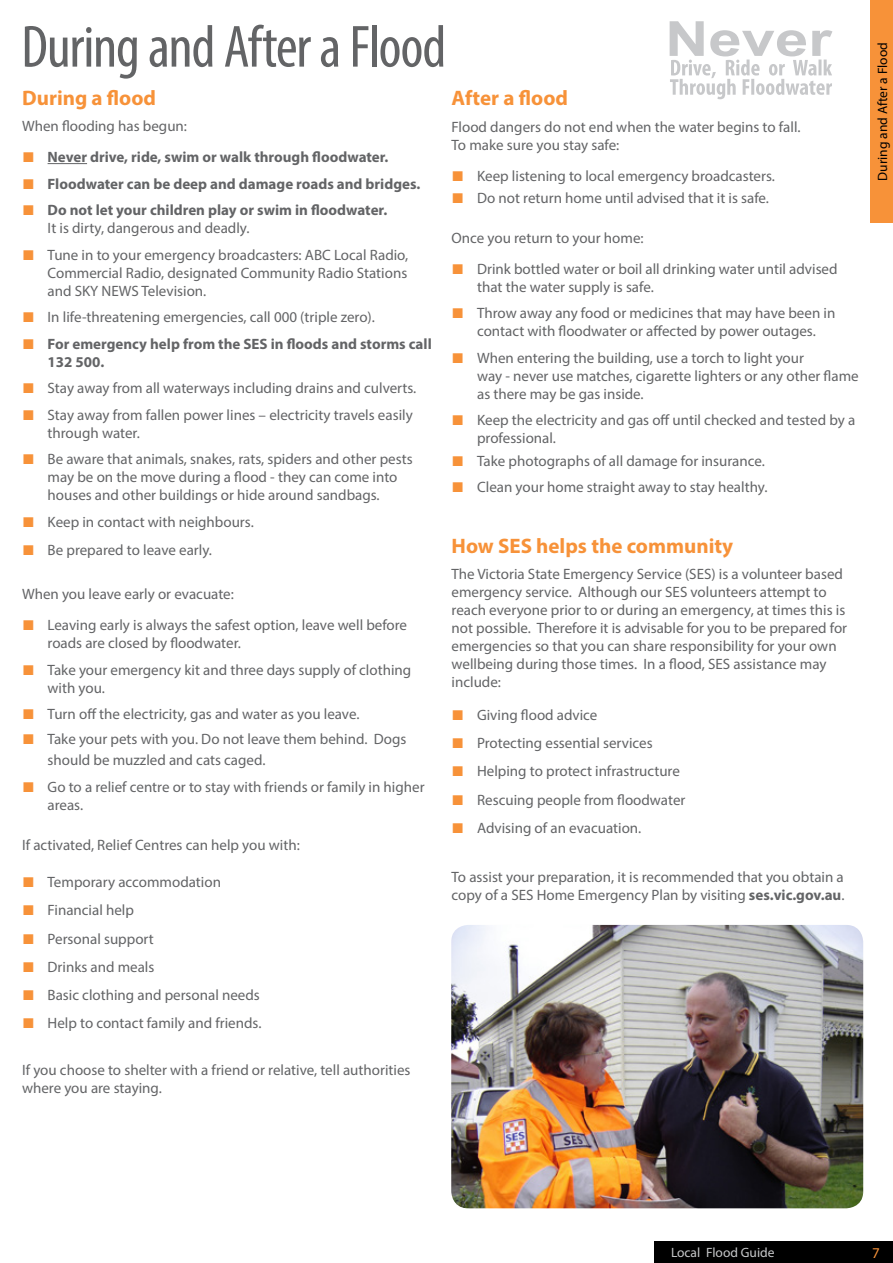
<style>
.page{position:relative;width:893px;height:1263px;background:#fff}
.page>*{position:absolute;margin:0;border:0;box-sizing:border-box;transform-origin:0 0}
.t1{font:condensed 60px "Myriad Pro";letter-spacing:-.025em;color:#636466}
.t2{font:700 21px "Myriad Pro";color:#f79239}
.t3{font:15px/18px "Myriad Pro";color:#636466}
.t4{font:700 15px/18px "Myriad Pro";color:#636466}
.t5{font:15px "Myriad Pro";color:#f79239}
.t6{font:13.5px "Myriad Pro";color:#000}
.t7{font:13.5px "Myriad Pro";color:#c7c8ca}
.s1{font-family:"Arial";font-weight:400;font-size:21px;color:#f79239}
.s2{font-weight:400}
.s3{font-family:"Arial";font-size:21px;color:#f79239}
.s4{font-weight:700}
</style>
<div class="page">
<div style="left:871px;top:0;width:22px;height:223px;background:#f79239"></div>
<div style="left:654px;top:1241px;width:239px;height:22px;background:#000"></div>
<hr style="left:48px;top:163px;width:39px;height:1px;background:#636466">
<img style="left:451px;top:925px;width:412px;height:283px">
<svg style="left:670px;top:21px;width:162px;height:78px"></svg>
<h1 class="t1" style="left:21px;top:11px;width:426px">During and After a Flood</h1>
<h2 class="t2" style="left:22px;top:84px;width:136px">During a flood</h2>
<p class="t3" style="left:22px;top:117px;width:166px">When flooding has begun:</p>
<p class="t4" style="left:22px;top:148px;width:368px"><span class="s1">■</span> Never drive, ride, swim or walk through floodwater.</p>
<p class="t4" style="left:22px;top:174px;width:400px"><span class="s1">■</span> Floodwater can be deep and damage roads and bridges.</p>
<p class="t4" style="left:48px;top:201px;width:341px;text-indent:-26px"><span class="s1">■</span> Do not let your children play or swim in floodwater.<br><span class="s2">It is dirty, dangerous and deadly.</span></p>
<p class="t3" style="left:48px;top:245px;width:362px;text-align:justify;text-indent:-26px"><span class="s3">■</span> Tune in to your emergency broadcasters: ABC Local Radio, Commercial Radio, designated Community Radio Stations and SKY NEWS Television.</p>
<p class="t3" style="left:22px;top:308px;width:354px"><span class="s3">■</span> In life-threatening emergencies, call 000 (triple zero).</p>
<p class="t4" style="left:48px;top:334px;width:386px;text-indent:-26px"><span class="s1">■</span> For emergency help from the SES in floods and storms call<br>132 500.</p>
<p class="t3" style="left:22px;top:379px;width:396px"><span class="s3">■</span> Stay away from all waterways including drains and culverts.</p>
<p class="t3" style="left:48px;top:405px;width:367px;text-indent:-26px"><span class="s3">■</span> Stay away from fallen power lines – electricity travels easily through water.</p>
<p class="t3" style="left:48px;top:450px;width:366px;text-indent:-26px"><span class="s3">■</span> Be aware that animals, snakes, rats, spiders and other pests may be on the move during a flood - they can come into houses and other buildings or hide around sandbags.</p>
<p class="t3" style="left:22px;top:512px;width:233px"><span class="s3">■</span> Keep in contact with neighbours.</p>
<p class="t3" style="left:22px;top:541px;width:191px"><span class="s3">■</span> Be prepared to leave early.</p>
<p class="t3" style="left:22px;top:585px;width:213px">When you leave early or evacuate:</p>
<p class="t3" style="left:48px;top:616px;width:361px;text-indent:-26px"><span class="s3">■</span> Leaving early is always the safest option, leave well before roads are closed by floodwater.</p>
<p class="t3" style="left:48px;top:660px;width:365px;text-indent:-26px"><span class="s3">■</span> Take your emergency kit and three days supply of clothing with you.</p>
<p class="t3" style="left:22px;top:705px;width:339px"><span class="s3">■</span> Turn off the electricity, gas and water as you leave.</p>
<p class="t3" style="left:48px;top:729px;width:360px;line-height:21px;text-indent:-26px"><span class="s3">■</span> Take your pets with you. Do not leave them behind. Dogs should be muzzled and cats caged.</p>
<p class="t3" style="left:48px;top:778px;width:378px;text-indent:-26px"><span class="s3">■</span> Go to a relief centre or to stay with friends or family in higher areas.</p>
<p class="t3" style="left:22px;top:836px;width:279px">If activated, Relief Centres can help you with:</p>
<p class="t3" style="left:22px;top:873px;width:200px"><span class="s3">■</span> Temporary accommodation</p>
<p class="t3" style="left:22px;top:901px;width:113px"><span class="s3">■</span> Financial help</p>
<p class="t3" style="left:22px;top:929px;width:133px"><span class="s3">■</span> Personal support</p>
<p class="t3" style="left:22px;top:957px;width:134px"><span class="s3">■</span> Drinks and meals</p>
<p class="t3" style="left:22px;top:986px;width:239px"><span class="s3">■</span> Basic clothing and personal needs</p>
<p class="t3" style="left:22px;top:1014px;width:241px"><span class="s3">■</span> Help to contact family and friends.</p>
<p class="t3" style="left:22px;top:1060px;width:390px">If you choose to shelter with a friend or relative, tell authorities where you are staying.</p>
<h2 class="t2" style="left:452px;top:85px;width:118px">After a flood</h2>
<p class="t3" style="left:452px;top:118px;width:350px">Flood dangers do not end when the water begins to fall.<br>To make sure you stay safe:</p>
<p class="t3" style="left:452px;top:166px;width:325px"><span class="s3">■</span> Keep listening to local emergency broadcasters.</p>
<p class="t3" style="left:452px;top:189px;width:319px"><span class="s3">■</span> Do not return home until advised that it is safe.</p>
<p class="t3" style="left:452px;top:229px;width:194px">Once you return to your home:</p>
<p class="t3" style="left:477px;top:260px;width:362px;text-indent:-26px"><span class="s3">■</span> Drink bottled water or boil all drinking water until advised that the water supply is safe.</p>
<p class="t3" style="left:452px;top:304px;width:385px;text-align:center"><span class="s3">■</span> Throw away any food or medicines that may have been in contact with floodwater or affected by power outages.</p>
<p class="t3" style="left:477px;top:349px;width:383px;text-indent:-26px"><span class="s3">■</span> When entering the building, use a torch to light your<br>way - never use matches, cigarette lighters or any other flame as there may be gas inside.</p>
<p class="t3" style="left:477px;top:411px;width:380px;text-indent:-26px"><span class="s3">■</span> Keep the electricity and gas off until checked and tested by a professional.</p>
<p class="t3" style="left:452px;top:451px;width:315px"><span class="s3">■</span> Take photographs of all damage for insurance.</p>
<p class="t3" style="left:452px;top:478px;width:317px"><span class="s3">■</span> Clean your home straight away to stay healthy.</p>
<h2 class="t2" style="left:452px;top:532px;width:283px">How SES helps the community</h2>
<p class="t3" style="left:452px;top:565px;width:397px">The Victoria State Emergency Service (SES) is a volunteer based emergency service. Although our SES volunteers attempt to reach everyone prior to or during an emergency, at times this is not possible. Therefore it is advisable for you to be prepared for emergencies so that you can share responsibility for your own wellbeing during those times. In a flood, SES assistance may include:</p>
<p class="t3" style="left:452px;top:705px;width:147px"><span class="s3">■</span> Giving flood advice</p>
<p class="t3" style="left:452px;top:734px;width:203px"><span class="s3">■</span> Protecting essential services</p>
<p class="t3" style="left:452px;top:762px;width:230px"><span class="s3">■</span> Helping to protect infrastructure</p>
<p class="t3" style="left:452px;top:790px;width:235px"><span class="s3">■</span> Rescuing people from floodwater</p>
<p class="t3" style="left:452px;top:818px;width:191px"><span class="s3">■</span> Advising of an evacuation.</p>
<p class="t3" style="left:452px;top:868px;width:394px">To assist your preparation, it is recommended that you obtain a copy of a SES Home Emergency Plan by visiting <span class="s4">ses.vic.gov.au</span>.</p>
<p class="t6" style="left:874px;top:181px;width:140px;rotate:-90deg">During and After a Flood</p>
<p class="t7" style="left:671px;top:1244px;width:105px">Local Flood Guide</p>
<p class="t5" style="left:872px;top:1243px;width:9px">7</p>
</div>
